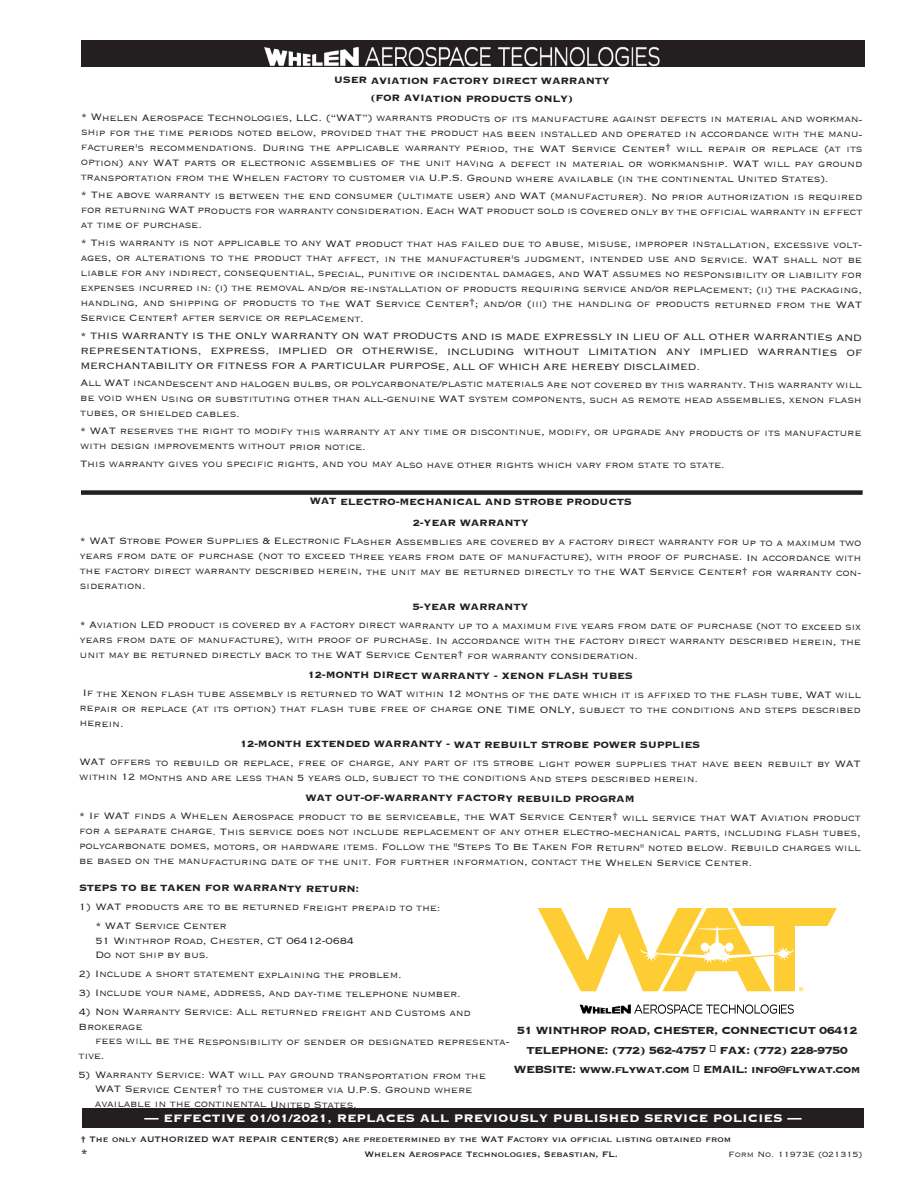
<style>
.page{position:relative;width:918px;height:1188px;background:#fff}
.page>*{position:absolute;margin:0;border:0;box-sizing:border-box;transform-origin:0 0}
.warranty_copy_bold{font:700 14.25px "Copperplate";color:#fff}
.warranty_asterisk_te{font:700 14.25px "Copperplate";color:#231f20}
.Warranty_Address{font:700 13.5px "Copperplate";letter-spacing:-.05em;color:#231f20}
.warranty_copy{font:300 12px/14.9px "Copperplate";letter-spacing:-.025em;color:#231f20;text-align:justify}
.warranty_copy_tab{font:300 12px/14.5px "Copperplate";letter-spacing:-.025em;color:#231f20}
.warranty_subhead{font:700 12px "Copperplate";letter-spacing:-.025em;color:#231f20}
.waranty_head{font:700 12px "Copperplate";letter-spacing:-.025em;color:#231f20}
.warranty_copy_subhea{font:700 12px "Copperplate";letter-spacing:-.025em;color:#231f20}
.waranty_copy_2{font:700 12px "Copperplate";letter-spacing:-.025em;color:#231f20}
.warranty_asterisk_te-2{font:10.35px "Copperplate";color:#231f20}
.Authorized{font:300 10.05px "Copperplate";color:#231f20}
</style>
<div class="page">
<div style="left:81px;top:40px;width:783px;height:28px;background:#231f20"></div>
<div style="left:81px;top:490px;width:782px;height:5px;background:#231f20"></div>
<div style="left:82px;top:1108px;width:782px;height:20px;background:#231f20"></div>
<img style="left:241px;top:47px;width:436px;height:21px">
<svg style="left:580px;top:1004px;width:214px;height:10px"></svg>
<svg style="left:538px;top:908px;width:299px;height:83px"></svg>
<p class="waranty_head" style="left:334px;top:73px;width:278px">USER AVIATION FACTORY DIRECT WARRANTY</p>
<p class="waranty_copy_2" style="left:370px;top:90px;width:204px">(FOR AVIATION PRODUCTS ONLY)</p>
<p class="warranty_copy" style="left:81px;top:110px;width:783px">* Whelen Aerospace Technologies, LLC. (“WAT”) warrants products of its manufacture against defects in material and workman&shy;ship for the time periods noted below, provided that the product has been installed and operated in accordance with the manu&shy;facturer's recommendations. During the applicable warranty period, the WAT Service Center† will repair or replace (at its option) any WAT parts or electronic assemblies of the unit having a defect in material or workmanship. WAT will pay ground transportation from the Whelen factory to customer via U.P.S. Ground where available (in the continental United States).</p>
<p class="warranty_copy" style="left:81px;top:188px;width:783px">* The above warranty is between the end consumer (ultimate user) and WAT (manufacturer). No prior authorization is required for returning WAT products for warranty consideration. Each WAT product sold is covered only by the official warranty in effect at time of purchase.</p>
<p class="warranty_copy" style="left:81px;top:236px;width:783px">* This warranty is not applicable to any WAT product that has failed due to abuse, misuse, improper installation, excessive volt&shy;ages, or alterations to the product that affect, in the manufacturer's judgment, intended use and service. WAT shall not be liable for any indirect, consequential, special, punitive or incidental damages, and WAT assumes no responsibility or liability for expenses incurred in: (i) the removal and/or re-installation of products requiring service and/or replacement; (ii) the packaging, handling, and shipping of products to the WAT Service Center†; and/or (iii) the handling of products returned from the WAT Service Center† after service or replacement.</p>
<p class="warranty_copy" style="left:80px;top:328px;width:784px">* THIS WARRANTY IS THE ONLY WARRANTY ON WAT PRODUCTS AND IS MADE EXPRESSLY IN LIEU OF ALL OTHER WARRANTIES AND REPRESENTATIONS, EXPRESS, IMPLIED OR OTHERWISE, INCLUDING WITHOUT LIMITATION ANY IMPLIED WARRANTIES OF MERCHANTABILITY OR FITNESS FOR A PARTICULAR PURPOSE, ALL OF WHICH ARE HEREBY DISCLAIMED.</p>
<p class="warranty_copy" style="left:80px;top:376px;width:783px">All WAT incandescent and halogen bulbs, or polycarbonate/plastic materials are not covered by this warranty. This warranty will be void when using or substituting other than all-genuine WAT system components, such as remote head assemblies, xenon flash tubes, or shielded cables.</p>
<p class="warranty_copy" style="left:80px;top:424px;width:783px;line-height:14.4px">* WAT reserves the right to modify this warranty at any time or discontinue, modify, or upgrade any products of its manufacture with design improvements without prior notice.</p>
<p class="warranty_copy" style="left:80px;top:456px;width:646px">This warranty gives you specific rights, and you may also have other rights which vary from state to state.</p>
<p class="warranty_subhead" style="left:310px;top:494px;width:324px">WAT ELECTRO-MECHANICAL AND STROBE PRODUCTS</p>
<p class="warranty_subhead" style="left:413px;top:515px;width:118px">2-YEAR WARRANTY</p>
<p class="warranty_copy" style="left:80px;top:534px;width:783px">* WAT Strobe Power Supplies &amp; Electronic Flasher Assemblies are covered by a factory direct warranty for up to a maximum two years from date of purchase (not to exceed three years from date of manufacture), with proof of purchase. In accordance with the factory direct warranty described herein, the unit may be returned directly to the WAT Service Center† for warranty con&shy;sideration.</p>
<p class="warranty_subhead" style="left:413px;top:599px;width:118px">5-YEAR WARRANTY</p>
<p class="warranty_copy" style="left:80px;top:617px;width:783px">* Aviation LED product is covered by a factory direct warranty up to a maximum five years from date of purchase (not to exceed six years from date of manufacture), with proof of purchase. In accordance with the factory direct warranty described herein, the unit may be returned directly back to the WAT Service Center† for warranty consideration.</p>
<p class="warranty_subhead" style="left:308px;top:668px;width:327px">12-MONTH DIRECT WARRANTY - XENON FLASH TUBES</p>
<p class="warranty_copy" style="left:79px;top:686px;width:783px">If the Xenon flash tube assembly is returned to WAT within 12 months of the date which it is affixed to the flash tube, WAT will repair or replace (at its option) that flash tube free of charge ONE TIME ONLY, subject to the conditions and steps described herein.</p>
<p class="warranty_subhead" style="left:240px;top:736px;width:462px">12-MONTH EXTENDED WARRANTY - WAT REBUILT STROBE POWER SUPPLIES</p>
<p class="warranty_copy" style="left:79px;top:755px;width:783px">WAT offers to rebuild or replace, free of charge, any part of its strobe light power supplies that have been rebuilt by WAT within 12 months and are less than 5 years old, subject to the conditions and steps described herein.</p>
<p class="warranty_subhead" style="left:305px;top:790px;width:331px">WAT OUT-OF-WARRANTY FACTORY REBUILD PROGRAM</p>
<p class="warranty_copy" style="left:79px;top:809px;width:783px">* If WAT finds a Whelen Aerospace product to be serviceable, the WAT Service Center† will service that WAT Aviation product for a separate charge. This service does not include replacement of any other electro-mechanical parts, including flash tubes, polycarbonate domes, motors, or hardware items. Follow the "Steps To Be Taken For Return" noted below. Rebuild charges will be based on the manufacturing date of the unit. For further information, contact the Whelen Service Center.</p>
<p class="warranty_copy_subhea" style="left:79px;top:880px;width:282px">STEPS TO BE TAKEN FOR WARRANTY RETURN:</p>
<p class="warranty_copy_tab" style="left:79px;top:899px;width:363px">1) WAT products are to be returned freight prepaid to the:</p>
<p class="warranty_copy_tab" style="left:95px;top:918px;width:260px">* WAT Service Center<br>51 Winthrop Road, Chester, CT 06412-0684<br>Do not ship by bus.</p>
<p class="warranty_copy_tab" style="left:79px;top:966px;width:325px">2) Include a short statement explaining the problem.</p>
<p class="warranty_copy_tab" style="left:79px;top:985px;width:384px">3) Include your name, address, and day-time telephone number.</p>
<p class="warranty_copy_tab" style="left:79px;top:1004px;width:394px">4) Non Warranty Service: All returned freight and Customs and</p>
<p class="warranty_copy_tab" style="left:79px;top:1018px;width:66px">Brokerage</p>
<p class="warranty_copy_tab" style="left:95px;top:1034px;width:416px">fees will be the responsibility of sender or designated representa-</p>
<p class="warranty_copy_tab" style="left:79px;top:1048px;width:28px">tive.</p>
<p class="warranty_copy_tab" style="left:95px;top:1067px;width:393px;text-indent:-16px">5) Warranty Service: WAT will pay ground transportation from the<br>WAT Service Center† to the customer via U.P.S. Ground where available in the continental United States.</p>
<p class="warranty_asterisk_te-2" style="left:81px;top:1132px;width:652px">† The only AUTHORIZED WAT REPAIR CENTER(S) are predetermined by the WAT Factory via official listing obtained from</p>
<p class="warranty_asterisk_te" style="left:81px;top:1144px;width:9px">*</p>
<p class="warranty_asterisk_te-2" style="left:364px;top:1147px;width:255px">Whelen Aerospace Technologies, Sebastian, FL.</p>
<p class="Warranty_Address" style="left:517px;top:1022px;width:342px">51 WINTHROP ROAD, CHESTER, CONNECTICUT 06412</p>
<p class="Warranty_Address" style="left:526px;top:1041px;width:323px">TELEPHONE: (772) 562-4757 ● FAX: (772) 228-9750</p>
<p class="Warranty_Address" style="left:514px;top:1061px;width:348px">WEBSITE: www.flywat.com ● EMAIL: info@flywat.com</p>
<p class="warranty_copy_bold" style="left:145px;top:1109px;width:659px">— EFFECTIVE 01/01/2021, REPLACES ALL PREVIOUSLY PUBLISHED SERVICE POLICIES —</p>
<p class="Authorized" style="left:729px;top:1148px;width:135px">Form No. 11973E (021315)</p>
</div>
